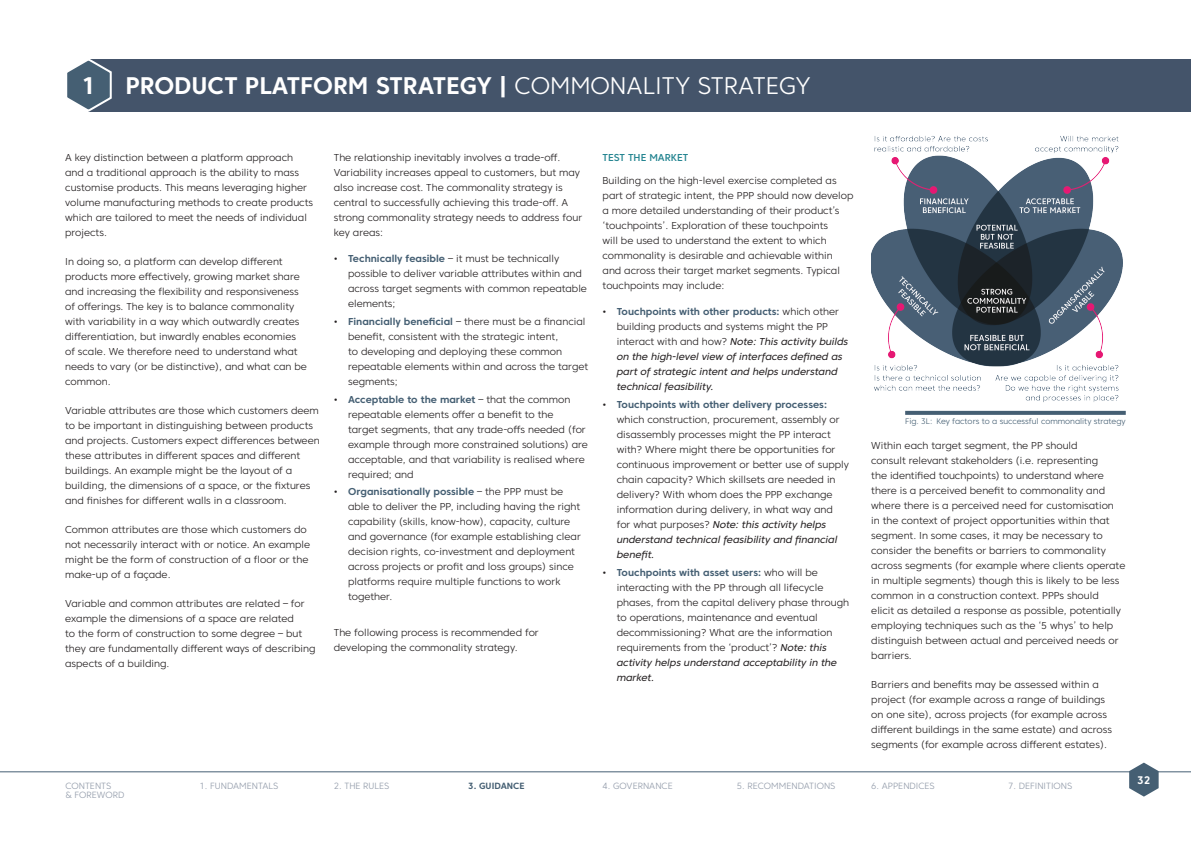
<style>
.page{position:relative;width:1191px;height:842px;background:#fff}
.page>*{position:absolute;margin:0;border:0;box-sizing:border-box;transform-origin:0 0}
.t1{font:700 24px "Core Sans C 65";color:#fff}
.t2{font:700 11px "Core Sans C 65";color:#fff}
.Body_Copy{font:300 10px/15px "Core Sans C 35";color:#231f20}
.t3{font:10px/15px "Core Sans C 45 Regular It";color:#231f20}
.PPRB_Heading_5{font:500 10px "Core Sans C 55";color:#258591}
.t4{font:300 9px/9px "Core Sans C 35";color:#939caa}
.t5{font:700 9px "Core Sans C 65";color:#455f73}
.t6{font:300 8px "Core Sans C 35";color:#455f73}
.s1{font-family:"Core Sans C 35";font-weight:300}
.s2{font-family:"Core Sans C 65";font-weight:700;color:#455f73}
.s3{font-family:"Core Sans C 45 Regular It";font-weight:400}
</style>
<div class="page">
<hr style="left:0;top:771px;width:1191px;height:1px;background:#455f73">
<svg style="left:1129px;top:763px;width:29px;height:34px"></svg>
<div style="left:88px;top:59px;width:1103px;height:52px;background:#44546a"></div>
<svg style="left:67px;top:59px;width:46px;height:53px"></svg>
<img style="left:871px;top:135px;width:252px;height:267px">
<svg style="left:905px;top:411px;width:220px;height:4px"></svg>
<p class="t1" style="left:81px;top:70px;width:16px">1</p>
<p class="t1" style="left:125px;top:70px;width:687px">PRODUCT PLATFORM STRATEGY | <span class="s1">COMMONALITY STRATEGY</span></p>
<p class="Body_Copy" style="left:65px;top:149px;width:249px">A key distinction between a platform approach and a traditional approach is the ability to mass customise products. This means leveraging higher volume manufacturing methods to create products which are tailored to meet the needs of individual projects.</p>
<p class="Body_Copy" style="left:65px;top:254px;width:243px">In doing so, a platform can develop different products more effectively, growing market share and increasing the flexibility and responsiveness of offerings. The key is to balance commonality with variability in a way which outwardly creates differentiation, but inwardly enables economies of scale. We therefore need to understand what needs to vary (or be distinctive), and what can be common.</p>
<p class="Body_Copy" style="left:65px;top:403px;width:256px">Variable attributes are those which customers deem to be important in distinguishing between products and projects. Customers expect differences between these attributes in different spaces and different buildings. An example might be the layout of a building, the dimensions of a space, or the fixtures and finishes for different walls in a classroom.</p>
<p class="Body_Copy" style="left:65px;top:522px;width:246px">Common attributes are those which customers do not necessarily interact with or notice. An example might be the form of construction of a floor or the make-up of a façade.</p>
<p class="Body_Copy" style="left:65px;top:596px;width:252px">Variable and common attributes are related – for example the dimensions of a space are related<br>to the form of construction to some degree – but they are fundamentally different ways of describing aspects of a building.</p>
<p class="Body_Copy" style="left:334px;top:149px;width:250px">The relationship inevitably involves a trade-off.<br>Variability increases appeal to customers, but may also increase cost. The commonality strategy is central to successfully achieving this trade-off. A strong commonality strategy needs to address four key areas:</p>
<p class="Body_Copy" style="left:348px;top:251px;width:240px;text-indent:-14px">• <span class="s2">Technically feasible</span> – it must be technically possible to deliver variable attributes within and across target segments with common repeatable elements;</p>
<p class="Body_Copy" style="left:348px;top:314px;width:242px;text-indent:-14px">• <span class="s2">Financially beneficial</span> – there must be a financial benefit, consistent with the strategic intent,<br>to developing and deploying these common repeatable elements within and across the target segments;</p>
<p class="Body_Copy" style="left:348px;top:391px;width:241px;text-indent:-14px">• <span class="s2">Acceptable to the market</span> – that the common repeatable elements offer a benefit to the<br>target segments, that any trade-offs needed (for example through more constrained solutions) are acceptable, and that variability is realised where required; and</p>
<p class="Body_Copy" style="left:348px;top:484px;width:234px;text-indent:-14px">• <span class="s2">Organisationally possible</span> – the PPP must be able to deliver the PP, including having the right capability (skills, know-how), capacity, culture and governance (for example establishing clear decision rights, co-investment and deployment across projects or profit and loss groups) since platforms require multiple functions to work together.</p>
<p class="Body_Copy" style="left:334px;top:624px;width:206px">The following process is recommended for developing the commonality strategy.</p>
<p class="PPRB_Heading_5" style="left:602px;top:151px;width:87px">TEST THE MARKET</p>
<p class="Body_Copy" style="left:602px;top:173px;width:252px">Building on the high-level exercise completed as part of strategic intent, the PPP should now develop a more detailed understanding of their product’s ‘touchpoints’. Exploration of these touchpoints<br>will be used to understand the extent to which commonality is desirable and achievable within and across their target market segments. Typical touchpoints may include:</p>
<p class="t3" style="left:617px;top:304px;width:233px;text-indent:-14px"><span class="s1">•</span> <span class="s2">Touchpoints with other products:</span> <span class="s1">which other building products and systems might the PP interact with and how?</span> Note: This activity builds on the high-level view of interfaces defined as part of strategic intent and helps understand technical feasibility.</p>
<p class="Body_Copy" style="left:617px;top:397px;width:234px;text-indent:-14px">• <span class="s2">Touchpoints with other delivery processes: </span>which construction, procurement, assembly or disassembly processes might the PP interact with? Where might there be opportunities for continuous improvement or better use of supply chain capacity? Which skillsets are needed in delivery? With whom does the PPP exchange information during delivery, in what way and for what purposes? <span class="s3">Note: this activity helps understand technical feasibility and financial benefit.</span></p>
<p class="Body_Copy" style="left:617px;top:565px;width:234px;text-indent:-14px">• <span class="s2">Touchpoints with asset users:</span> who will be interacting with the PP through all lifecycle phases, from the capital delivery phase through to operations, maintenance and eventual decommissioning? What are the information requirements from the ‘product’? <span class="s3">Note: this activity helps understand acceptability in the market.</span></p>
<p class="t6" style="left:905px;top:416px;width:222px">Fig. 3L: Key factors to a successful commonality strategy</p>
<p class="Body_Copy" style="left:871px;top:438px;width:256px">Within each target segment, the PP should<br>consult relevant stakeholders (i.e. representing<br>the identified touchpoints) to understand where there is a perceived benefit to commonality and where there is a perceived need for customisation<br>in the context of project opportunities within that segment. In some cases, it may be necessary to consider the benefits or barriers to commonality across segments (for example where clients operate in multiple segments) though this is likely to be less common in a construction context. PPPs should<br>elicit as detailed a response as possible, potentially employing techniques such as the ‘5 whys’ to help distinguish between actual and perceived needs or barriers.</p>
<p class="Body_Copy" style="left:871px;top:677px;width:242px">Barriers and benefits may be assessed within a project (for example across a range of buildings on one site), across projects (for example across different buildings in the same estate) and across segments (for example across different estates).</p>
<p class="t4" style="left:65px;top:781px;width:60px">CONTENTS<br>&amp; FOREWORD</p>
<p class="t4" style="left:199px;top:781px;width:80px">1. FUNDAMENTALS</p>
<p class="t4" style="left:334px;top:781px;width:57px">2. THE RULES</p>
<p class="t5" style="left:468px;top:780px;width:58px">3. GUIDANCE</p>
<p class="t4" style="left:602px;top:781px;width:72px">4. GOVERNANCE</p>
<p class="t4" style="left:737px;top:781px;width:100px">5. RECOMMENDATIONS</p>
<p class="t4" style="left:871px;top:781px;width:65px">6. APPENDICES</p>
<p class="t4" style="left:1008px;top:781px;width:66px">7. DEFINITIONS</p>
<p class="t2" style="left:1137px;top:773px;width:15px">32</p>
</div>
